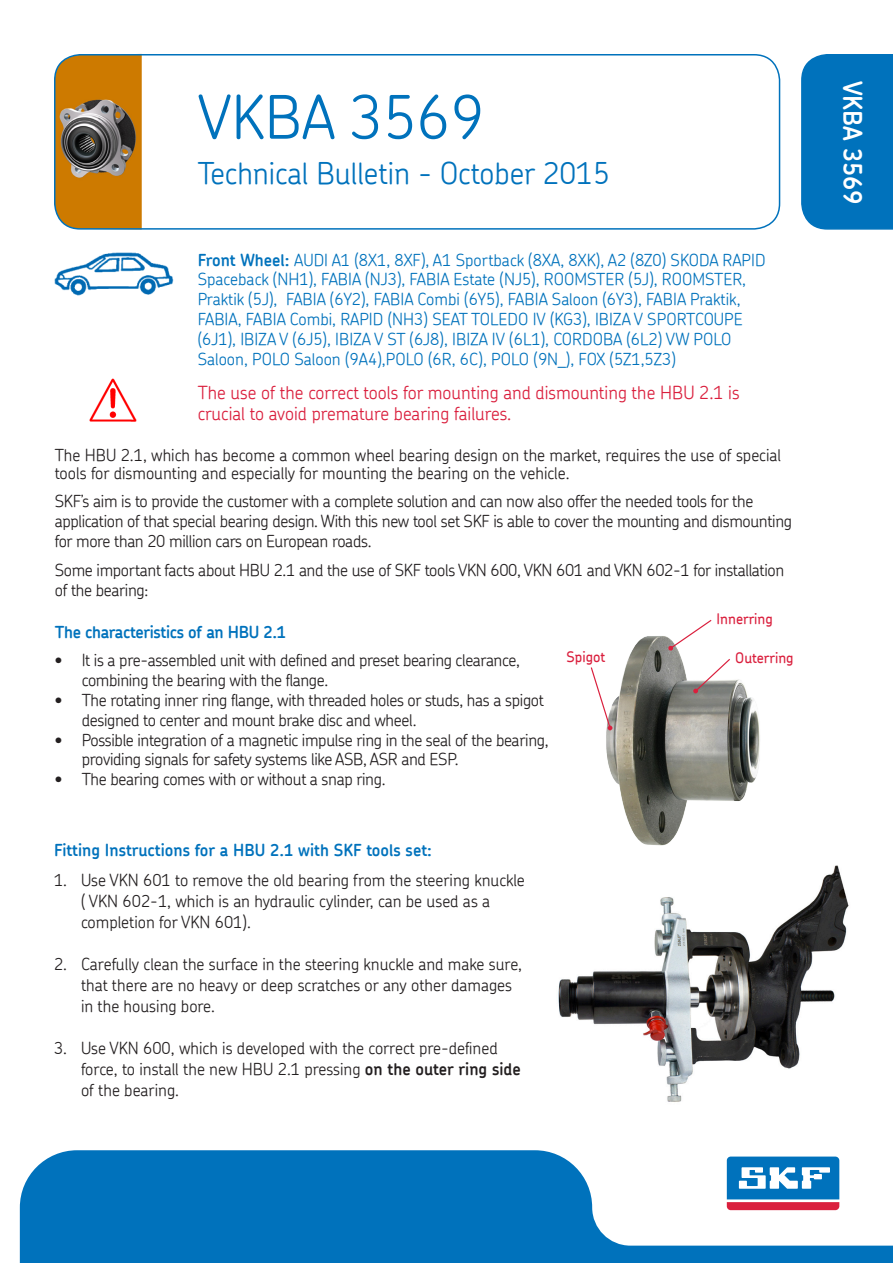
<style>
.page{position:relative;width:893px;height:1263px;background:#fff}
.page>*{position:absolute;margin:0;border:0;box-sizing:border-box;transform-origin:0 0}
.t1{font:300 60px "SKF Chevin";color:#0072bc}
.t2{font:300 30px "SKF Chevin";color:#0072bc}
.t3{font:600 25.5px "SKF Chevin";color:#fff}
.t4{font:300 18px/21px "SKF Chevin";color:#da1f3d}
.t5{font:300 16.5px/19.8px "SKF Chevin";letter-spacing:-.02em;color:#231f20}
.t6{font:300 16.5px/21px "SKF Chevin";color:#231f20}
.t7{font:300 16.5px/19.8px "SKF Chevin";color:#0072bc}
.t8{font:600 16.5px "SKF Chevin";color:#0072bc}
.t9{font:600 16.5px "SKF Chevin";letter-spacing:-.02em;color:#0072bc}
.t10{font:500 14.4px "SKF Chevin";color:#da1f3d}
.s1{font-weight:600}
</style>
<div class="page">
<img style="left:55px;top:54px;width:87px;height:175px">
<div style="left:54px;top:54px;width:726px;height:176px;border:2px solid #0072bc;border-radius:26px"></div>
<img style="left:54px;top:253px;width:119px;height:43px">
<img style="left:89px;top:378px;width:48px;height:44px">
<div style="left:801px;top:54px;width:92px;height:176px;background:#0072bc"></div>
<img style="left:606px;top:636px;width:154px;height:210px">
<svg style="left:590px;top:666px;width:22px;height:64px"></svg>
<svg style="left:693px;top:657px;width:38px;height:36px"></svg>
<svg style="left:668px;top:619px;width:45px;height:32px"></svg>
<img style="left:558px;top:865px;width:291px;height:237px">
<svg style="left:20px;top:1150px;width:873px;height:113px;fill:#0072bc"></svg>
<svg style="left:724px;top:1154px;width:118px;height:59px"></svg>
<svg style="left:727px;top:1156px;width:112px;height:54px"></svg>
<p class="t1" style="left:198px;top:78px;width:288px">VKBA 3569</p>
<p class="t2" style="left:198px;top:154px;width:414px">Technical Bulletin - October 2015</p>
<p class="t7" style="left:198px;top:249px;width:569px"><span class="s1">Front Wheel:</span> AUDI A1 (8X1, 8XF), A1 Sportback (8XA, 8XK), A2 (8Z0) SKODA RAPID Spaceback (NH1), FABIA (NJ3), FABIA Estate (NJ5), ROOMSTER (5J), ROOMSTER, Praktik (5J), FABIA (6Y2), FABIA Combi (6Y5), FABIA Saloon (6Y3), FABIA Praktik, FABIA, FABIA Combi, RAPID (NH3) SEAT TOLEDO IV (KG3), IBIZA V SPORTCOUPE (6J1), IBIZA V (6J5), IBIZA V ST (6J8), IBIZA IV (6L1), CORDOBA (6L2) VW POLO Saloon, POLO Saloon (9A4),POLO (6R, 6C), POLO (9N_), FOX (5Z1,5Z3)</p>
<p class="t4" style="left:198px;top:382px;width:543px">The use of the correct tools for mounting and dismounting the HBU 2.1 is crucial to avoid premature bearing failures.</p>
<p class="t6" style="left:55px;top:445px;width:728px;line-height:18px">The HBU 2.1, which has become a common wheel bearing design on the market, requires the use of special tools for dismounting and especially for mounting the bearing on the vehicle.</p>
<p class="t5" style="left:55px;top:491px;width:739px">SKF’s aim is to provide the customer with a complete solution and can now also offer the needed tools for the application of that special bearing design. With this new tool set SKF is able to cover the mounting and dismounting for more than 20 million cars on European roads.</p>
<p class="t5" style="left:55px;top:560px;width:731px">Some important facts about HBU 2.1 and the use of SKF tools VKN 600, VKN 601 and VKN 602-1 for installation of the bearing:</p>
<p class="t9" style="left:55px;top:621px;width:233px">The characteristics of an HBU 2.1</p>
<p class="t5" style="left:82px;top:650px;width:440px;text-indent:-27px">• It is a pre-assembled unit with defined and preset bearing clearance, combining the bearing with the flange.</p>
<p class="t5" style="left:82px;top:690px;width:464px;text-indent:-27px">• The rotating inner ring flange, with threaded holes or studs, has a spigot designed to center and mount brake disc and wheel.</p>
<p class="t5" style="left:82px;top:729px;width:468px;text-indent:-27px">• Possible integration of a magnetic impulse ring in the seal of the bearing, providing signals for safety systems like ASB, ASR and ESP.</p>
<p class="t5" style="left:55px;top:769px;width:332px">• The bearing comes with or without a snap ring.</p>
<p class="t10" style="left:717px;top:610px;width:58px">Innerring</p>
<p class="t10" style="left:567px;top:647px;width:40px">Spigot</p>
<p class="t10" style="left:735px;top:648px;width:60px">Outerring</p>
<p class="t8" style="left:54px;top:839px;width:380px">Fitting Instructions for a HBU 2.1 with SKF tools set:</p>
<p class="t6" style="left:81px;top:869px;width:445px;text-indent:-27px">1. Use VKN 601 to remove the old bearing from the steering knuckle ( VKN 602-1, which is an hydraulic cylinder, can be used as a completion for VKN 601).</p>
<p class="t6" style="left:81px;top:953px;width:443px;text-indent:-27px">2. Carefully clean the surface in the steering knuckle and make sure, that there are no heavy or deep scratches or any other damages in the housing bore.</p>
<p class="t6" style="left:81px;top:1037px;width:441px;text-indent:-27px">3. Use VKN 600, which is developed with the correct pre-defined force, to install the new HBU 2.1 pressing <span class="s1">on the outer ring side </span>of the bearing.</p>
<p class="t3" style="left:869px;top:81px;width:126px;rotate:90deg">VKBA 3569</p>
</div>
